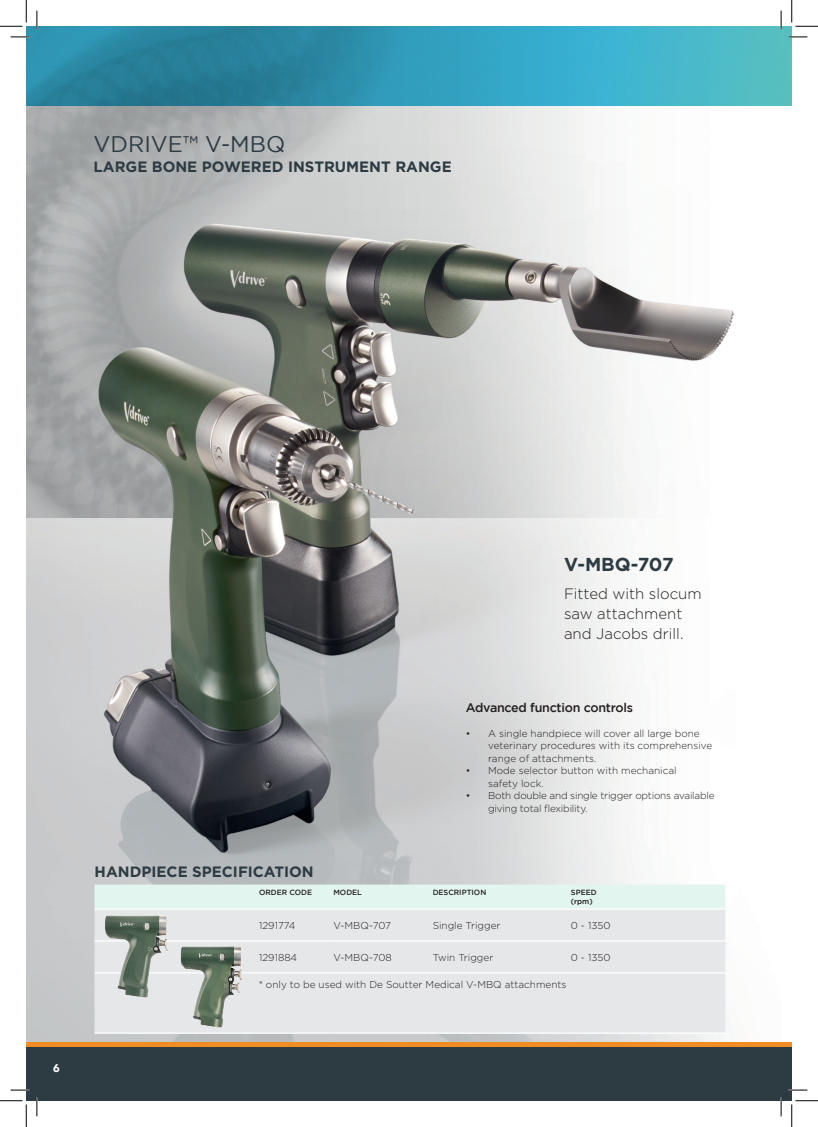
<style>
.page{position:relative;width:818px;height:1127px;background:#fff}
.page>*{position:absolute;margin:0;border:0;box-sizing:border-box;transform-origin:0 0}
.t1{font:22.5px "Gotham";color:#2d3b42}
.t2{font:700 18.75px "Gotham";letter-spacing:-.01em;color:#2d3b42}
.t3{font:700 15px "Gotham";color:#2d3b42}
.t4{font:300 15px/20px "Gotham";color:#231f20}
.t5{font:500 12.5px "Gotham";letter-spacing:-.02em;color:#231f20}
.t6{font:900 11.25px "Avenir";color:#fff}
.t7{font:300 10px/12.5px "Gotham";color:#231f20}
.t8{font:300 10px/12.5px "Gotham";letter-spacing:-.02em;color:#231f20}
.t9{font:500 7.5px/9px "Gotham";color:#231f20}
</style>
<div class="page">
<img style="left:26px;top:106px;width:708px;height:936px">
<div style="left:26px;top:1044px;width:766px;height:56px;background:#2d3b42"></div>
<hr style="left:26px;top:1042px;width:766px;height:4px;background:#f28d24">
<div style="left:95px;top:884px;width:630px;height:24px;background:#e3f5ef"></div>
<div style="left:95px;top:909px;width:630px;height:123px;background:#e6e7e9"></div>
<hr style="left:95px;top:908px;width:159px;height:1px;background:#fff">
<hr style="left:254px;top:908px;width:74px;height:1px;background:#fff">
<hr style="left:328px;top:908px;width:100px;height:1px;background:#fff">
<hr style="left:428px;top:908px;width:138px;height:1px;background:#fff">
<hr style="left:566px;top:908px;width:159px;height:1px;background:#fff">
<hr style="left:95px;top:940px;width:159px;height:1px;background:#fff">
<hr style="left:254px;top:940px;width:74px;height:1px;background:#fff">
<hr style="left:328px;top:940px;width:100px;height:1px;background:#fff">
<hr style="left:428px;top:940px;width:138px;height:1px;background:#fff">
<hr style="left:566px;top:940px;width:159px;height:1px;background:#fff">
<hr style="left:95px;top:972px;width:159px;height:1px;background:#fff">
<hr style="left:254px;top:972px;width:74px;height:1px;background:#fff">
<hr style="left:328px;top:972px;width:100px;height:1px;background:#fff">
<hr style="left:428px;top:972px;width:138px;height:1px;background:#fff">
<hr style="left:566px;top:972px;width:159px;height:1px;background:#fff">
<hr style="left:95px;top:1032px;width:159px;height:1px;background:#fff">
<hr style="left:254px;top:1032px;width:74px;height:1px;background:#fff">
<hr style="left:328px;top:1032px;width:100px;height:1px;background:#fff">
<hr style="left:428px;top:1032px;width:138px;height:1px;background:#fff">
<hr style="left:566px;top:1032px;width:159px;height:1px;background:#fff">
<img style="left:26px;top:26px;width:766px;height:80px">
<img style="left:180px;top:946px;width:62px;height:81px">
<img style="left:105px;top:915px;width:64px;height:82px">
<svg style="left:11px;top:36px;width:18px;height:2px"></svg>
<svg style="left:788px;top:36px;width:19px;height:2px"></svg>
<svg style="left:11px;top:1089px;width:18px;height:1px"></svg>
<svg style="left:788px;top:1089px;width:19px;height:1px"></svg>
<svg style="left:36px;top:11px;width:2px;height:18px"></svg>
<svg style="left:36px;top:1097px;width:2px;height:18px"></svg>
<svg style="left:780px;top:11px;width:2px;height:18px"></svg>
<svg style="left:780px;top:1097px;width:2px;height:18px"></svg>
<svg style="left:0;top:0;width:27px;height:27px"></svg>
<svg style="left:0;top:1100px;width:27px;height:26px"></svg>
<svg style="left:791px;top:0;width:27px;height:27px"></svg>
<svg style="left:791px;top:1100px;width:27px;height:26px"></svg>
<p class="t1" style="left:94px;top:132px;width:193px">VDRIVE™ V-MBQ</p>
<p class="t3" style="left:94px;top:158px;width:360px">LARGE BONE POWERED INSTRUMENT RANGE</p>
<p class="t6" style="left:53px;top:1058px;width:8px">6</p>
<p class="t2" style="left:564px;top:553px;width:111px">V-MBQ-707</p>
<p class="t4" style="left:564px;top:582px;width:139px">Fitted with slocum saw attachment and Jacobs drill.</p>
<p class="t3" style="left:95px;top:863px;width:221px">HANDPIECE SPECIFICATION</p>
<p class="t5" style="left:466px;top:700px;width:169px">Advanced function controls</p>
<p class="t7" style="left:488px;top:726px;width:225px;text-indent:-22px">• A single handpiece will cover all large bone veterinary procedures with its comprehensive range of attachments.</p>
<p class="t7" style="left:488px;top:764px;width:190px;text-indent:-22px">• Mode selector button with mechanical safety lock.</p>
<p class="t8" style="left:488px;top:789px;width:228px;text-indent:-22px">• Both double and single trigger options available giving total flexibility.</p>
<p class="t9" style="left:259px;top:887px;width:55px">ORDER CODE</p>
<p class="t9" style="left:333px;top:887px;width:30px">MODEL</p>
<p class="t9" style="left:433px;top:887px;width:55px">DESCRIPTION</p>
<p class="t9" style="left:571px;top:887px;width:27px">SPEED (rpm)</p>
<p class="t7" style="left:259px;top:918px;width:38px">1291774</p>
<p class="t7" style="left:333px;top:918px;width:59px">V-MBQ-707</p>
<p class="t7" style="left:433px;top:918px;width:69px">Single Trigger</p>
<p class="t7" style="left:571px;top:918px;width:41px">0 - 1350</p>
<p class="t7" style="left:259px;top:950px;width:40px">1291884</p>
<p class="t7" style="left:333px;top:950px;width:60px">V-MBQ-708</p>
<p class="t7" style="left:433px;top:950px;width:62px">Twin Trigger</p>
<p class="t7" style="left:571px;top:950px;width:41px">0 - 1350</p>
<p class="t7" style="left:259px;top:978px;width:309px">* only to be used with De Soutter Medical V-MBQ attachments</p>
</div>
